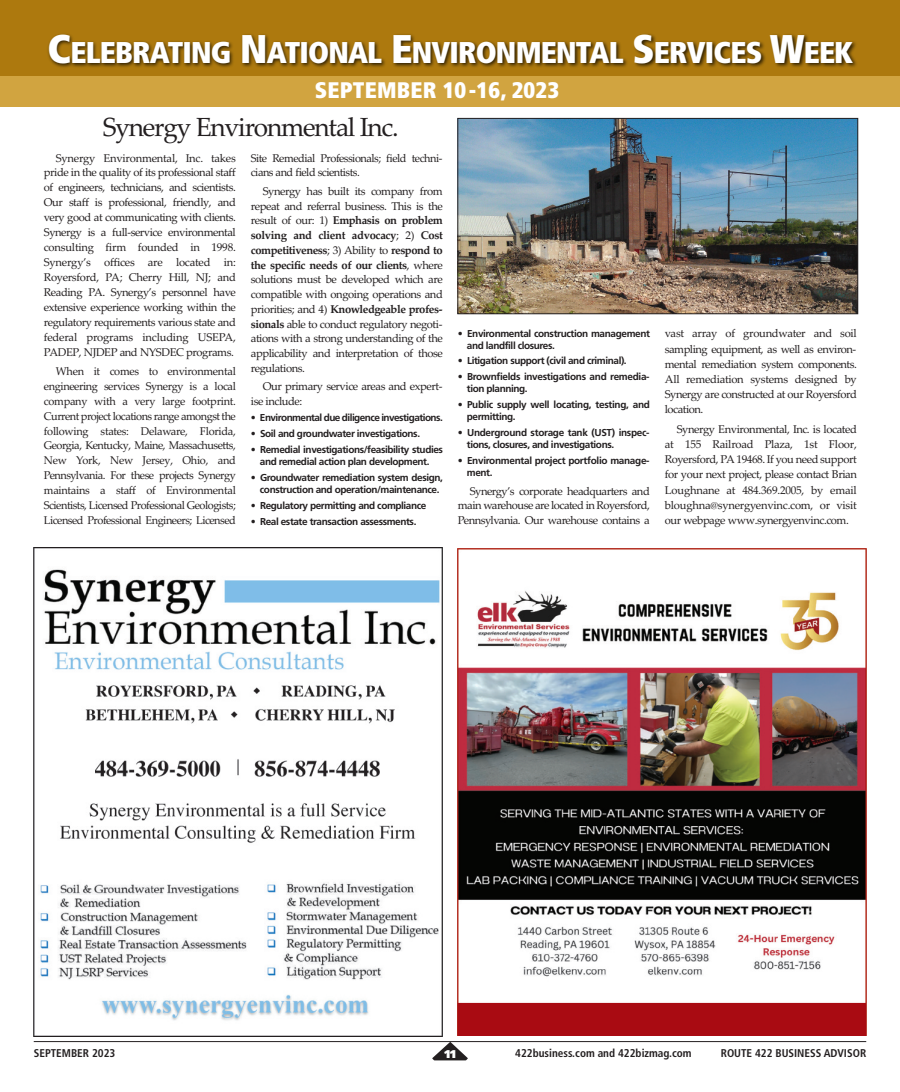
<style>
.page{position:relative;width:900px;height:1092px;background:#fff}
.page>*{position:absolute;margin:0;border:0;box-sizing:border-box;transform-origin:0 0}
.t1{font:900 condensed 30px "Frutiger";letter-spacing:-.03em;color:#fff}
.t2{font:26.25px "Palatino Linotype";letter-spacing:-.045em;color:#231f20}
.t3{font:900 condensed 22.5px "Frutiger";letter-spacing:.01em;color:#fff}
.t4{font:11.25px/14.9px "Palatino Linotype";letter-spacing:-.045em;color:#231f20;text-align:justify}
.t5{font:700 condensed 11.25px "Frutiger";color:#231f20}
.t6{font:900 11.25px "Frutiger";color:#fff}
.t7{font:700 10px/11.9px "Frutiger";letter-spacing:-.04em;color:#231f20}
.s1{font-size:40px}
.s2{font-weight:700}
</style>
<div class="page">
<hr style="left:34px;top:1041px;width:832px;height:1px;background:#231f20">
<svg style="left:432px;top:1041px;width:36px;height:19px"></svg>
<div style="left:0;top:70px;width:900px;height:36px;background:#d1a440"></div>
<div style="left:0;top:0;width:900px;height:75px;background:#ad790e"></div>
<img style="left:17px;top:34px;width:870px;height:42px">
<img style="left:460px;top:120px;width:396px;height:192px">
<div style="left:458px;top:118px;width:400px;height:196px;border:1px solid #231f20"></div>
<img style="left:458px;top:548px;width:409px;height:486px">
<img style="left:34px;top:547px;width:408px;height:489px">
<h1 class="t1" style="left:47px;top:40px;width:807px"><span class="s1">C</span>ELEBRATING <span class="s1">N</span>ATIONAL <span class="s1">E</span>NVIRONMENTAL <span class="s1">S</span>ERVICES <span class="s1">W</span>EEK</h1>
<h3 class="t3" style="left:315px;top:81px;width:246px">SEPTEMBER 10-16, 2023</h3>
<h2 class="t2" style="left:103px;top:111px;width:297px">Synergy Environmental Inc.</h2>
<p class="t4" style="left:44px;top:150px;width:194px;text-indent:12px">Synergy Environmental, Inc. takes pride in the quality of its professional staff of engineers, technicians, and scientists.<br>Our staff is professional, friendly, and very good at communicating with clients.<br>Synergy is a full-service environmental consulting firm founded in 1998.<br>Synergy’s offices are located in:<br>Royersford, PA; Cherry Hill, NJ; and Reading PA. Synergy’s personnel have extensive experience working within the regulatory requirements various state and federal programs including USEPA, PADEP, NJDEP and NYSDEC programs.</p>
<p class="t4" style="left:44px;top:363px;width:194px;text-indent:12px">When it comes to environmental engineering services Synergy is a local company with a very large footprint.<br>Current project locations range amongst the following states: Delaware, Florida, Georgia, Kentucky, Maine, Massachusetts, New York, New Jersey, Ohio, and Pennsylvania. For these projects Synergy maintains a staff of Environmental Scientists, Licensed Professional Geologists; Licensed Professional Engineers; Licensed</p>
<p class="t4" style="left:251px;top:150px;width:193px">Site Remedial Professionals; field techni&shy;cians and field scientists.</p>
<p class="t4" style="left:251px;top:184px;width:194px;text-indent:12px">Synergy has built its company from repeat and referral business. This is the result of our: 1) <span class="s2">Emphasis on problem solving and client advocacy</span>; 2) <span class="s2">Cost competitiveness</span>; 3) Ability to <span class="s2">respond to the specific needs of our clients</span>, where solutions must be developed which are compatible with ongoing operations and priorities; and 4) <span class="s2">Knowledgeable profes&shy;sionals</span> able to conduct regulatory negoti&shy;ations with a strong understanding of the applicability and interpretation of those regulations.</p>
<p class="t4" style="left:251px;top:379px;width:193px;text-indent:12px">Our primary service areas and expert&shy;ise include:</p>
<p class="t7" style="left:251px;top:412px;width:194px">• Environmental due diligence investigations.</p>
<p class="t7" style="left:251px;top:428px;width:171px">• Soil and groundwater investigations.</p>
<p class="t7" style="left:251px;top:444px;width:194px;text-align:center">• Remedial investigations/feasibility studies and remedial action plan development.</p>
<p class="t7" style="left:251px;top:472px;width:194px;text-align:center">• Groundwater remediation system design, construction and operation/maintenance.</p>
<p class="t7" style="left:251px;top:500px;width:177px">• Regulatory permitting and compliance</p>
<p class="t7" style="left:251px;top:516px;width:167px">• Real estate transaction assessments.</p>
<p class="t7" style="left:467px;top:328px;width:185px;text-indent:-9px">• Environmental construction management and landfill closures.</p>
<p class="t7" style="left:458px;top:356px;width:170px">• Litigation support (civil and criminal).</p>
<p class="t7" style="left:467px;top:372px;width:184px;text-indent:-9px">• Brownfields investigations and remedia&shy;tion planning.</p>
<p class="t7" style="left:467px;top:399px;width:185px;text-indent:-9px">• Public supply well locating, testing, and permitting.</p>
<p class="t7" style="left:467px;top:427px;width:184px;text-indent:-9px">• Underground storage tank (UST) inspec&shy;tions, closures, and investigations.</p>
<p class="t7" style="left:467px;top:455px;width:184px;text-indent:-9px">• Environmental project portfolio manage&shy;ment.</p>
<p class="t4" style="left:458px;top:483px;width:194px;text-indent:12px">Synergy’s corporate headquarters and main warehouse are located in Royersford, Pennsylvania. Our warehouse contains a</p>
<p class="t4" style="left:665px;top:326px;width:194px;line-height:15.2px">vast array of groundwater and soil sampling equipment, as well as environ&shy;mental remediation system components.<br>All remediation systems designed by Synergy are constructed at our Royersford location.</p>
<p class="t4" style="left:665px;top:421px;width:194px;line-height:15.2px;text-indent:12px">Synergy Environmental, Inc. is located at 155 Railroad Plaza, 1st Floor, Royersford, PA 19468. If you need support for your next project, please contact Brian Loughnane at 484.369.2005, by email bloughna@synergyenvinc.com, or visit our webpage www.synergyenvinc.com.</p>
<p class="t5" style="left:34px;top:1048px;width:83px">SEPTEMBER 2023</p>
<p class="t6" style="left:444px;top:1049px;width:13px">11</p>
<p class="t5" style="left:515px;top:1048px;width:178px">422business.com and 422bizmag.com</p>
<p class="t5" style="left:721px;top:1048px;width:147px">ROUTE 422 BUSINESS ADVISOR</p>
</div>
